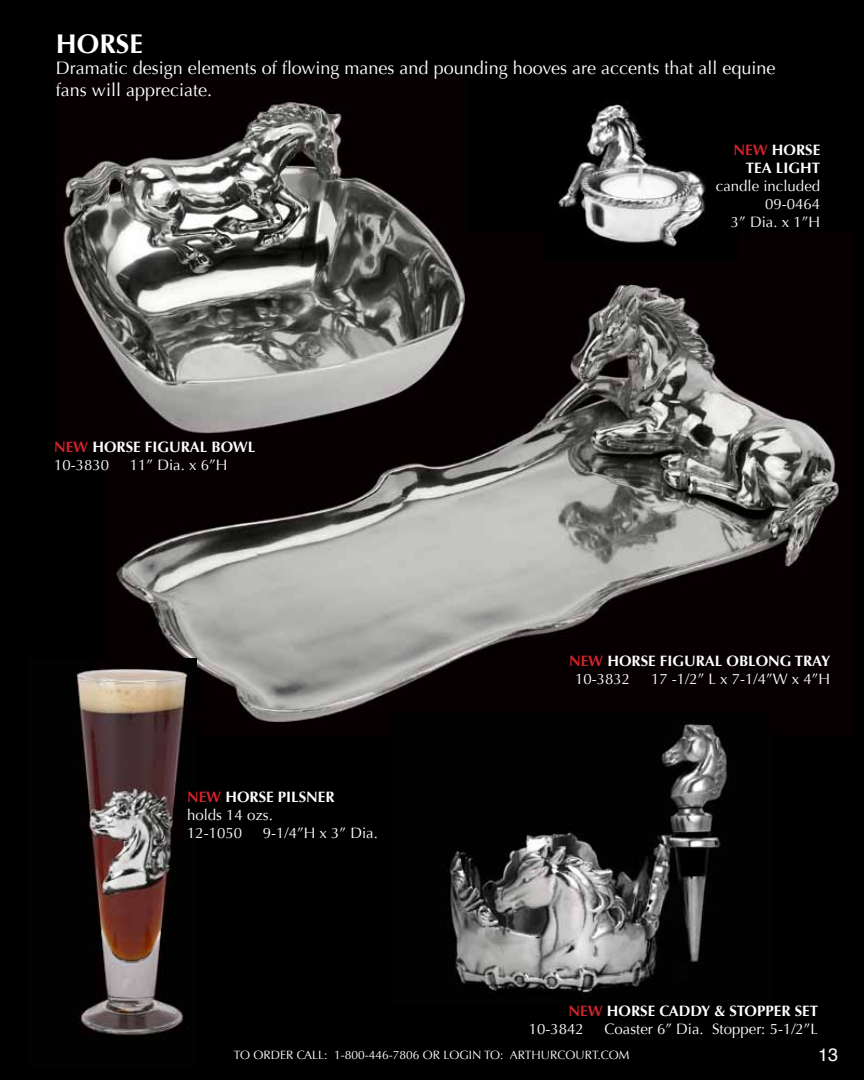
<style>
.page{position:relative;width:864px;height:1080px;background:#000}
.page>*{position:absolute;margin:0;border:0;box-sizing:border-box;transform-origin:0 0}
.t1{font:700 27px "Optima";color:#fff}
.t2{font:18px/21.6px "Optima";color:#fff}
.t3{font:18px "Helvetica";color:#fff}
.t4{font:15px/18px "Optima";color:#fff;text-align:right}
.t5{font:700 15px/18px "Optima";color:#fff}
.t6{font:12px "Optima";color:#fff}
.s1{color:#d2232a}
.s2{font-weight:400}
.s3{font-weight:700;color:#d2232a}
.s4{font-weight:700}
</style>
<div class="page">
<img style="left:113px;top:283px;width:729px;height:441px">
<img style="left:63px;top:99px;width:402px;height:349px">
<img style="left:558px;top:103px;width:148px;height:144px">
<img style="left:76px;top:658px;width:121px;height:377px">
<img style="left:393px;top:712px;width:377px;height:282px">
<h1 class="t1" style="left:56px;top:28px;width:88px">HORSE</h1>
<p class="t2" style="left:56px;top:58px;width:721px">Dramatic design elements of flowing manes and pounding hooves are accents that all equine fans will appreciate.</p>
<p class="t5" style="left:54px;top:438px;width:203px"><span class="s1">NEW</span> HORSE FIGURAL BOWL<br><span class="s2">10-3830</span></p>
<p class="t4" style="left:130px;top:456px;width:99px">11” Dia. x 6”H</p>
<p class="t4" style="left:187px;top:788px;width:149px;text-align:left"><span class="s3">NEW</span> <span class="s4">HORSE PILSNER </span>holds 14 ozs.<br>12-1050</p>
<p class="t4" style="left:263px;top:824px;width:117px">9-1/4”H x 3” Dia.</p>
<p class="t5" style="left:734px;top:141px;width:88px;text-align:right"><span class="s1">NEW</span> HORSE<br>TEA LIGHT</p>
<p class="t4" style="left:716px;top:177px;width:106px">candle included<br>09-0464<br>3” Dia. x 1”H</p>
<p class="t5" style="left:575px;top:652px;width:257px;text-indent:-6px"><span class="s1">NEW</span> HORSE FIGURAL OBLONG TRAY<br><span class="s2">10-3832</span></p>
<p class="t4" style="left:651px;top:670px;width:181px">17 -1/2” L x 7-1/4”W x 4”H</p>
<p class="t5" style="left:529px;top:1002px;width:291px;text-indent:40px"><span class="s1">NEW</span> HORSE CADDY &amp; STOPPER SET<br><span class="s2">10-3842</span></p>
<p class="t4" style="left:605px;top:1020px;width:215px">Coaster 6” Dia. Stopper: 5-1/2”L</p>
<p class="t6" style="left:234px;top:1048px;width:397px">TO ORDER CALL: 1-800-446-7806 OR LOGIN TO: ARTHURCOURT.COM</p>
<p class="t3" style="left:818px;top:1041px;width:22px">13</p>
</div>
